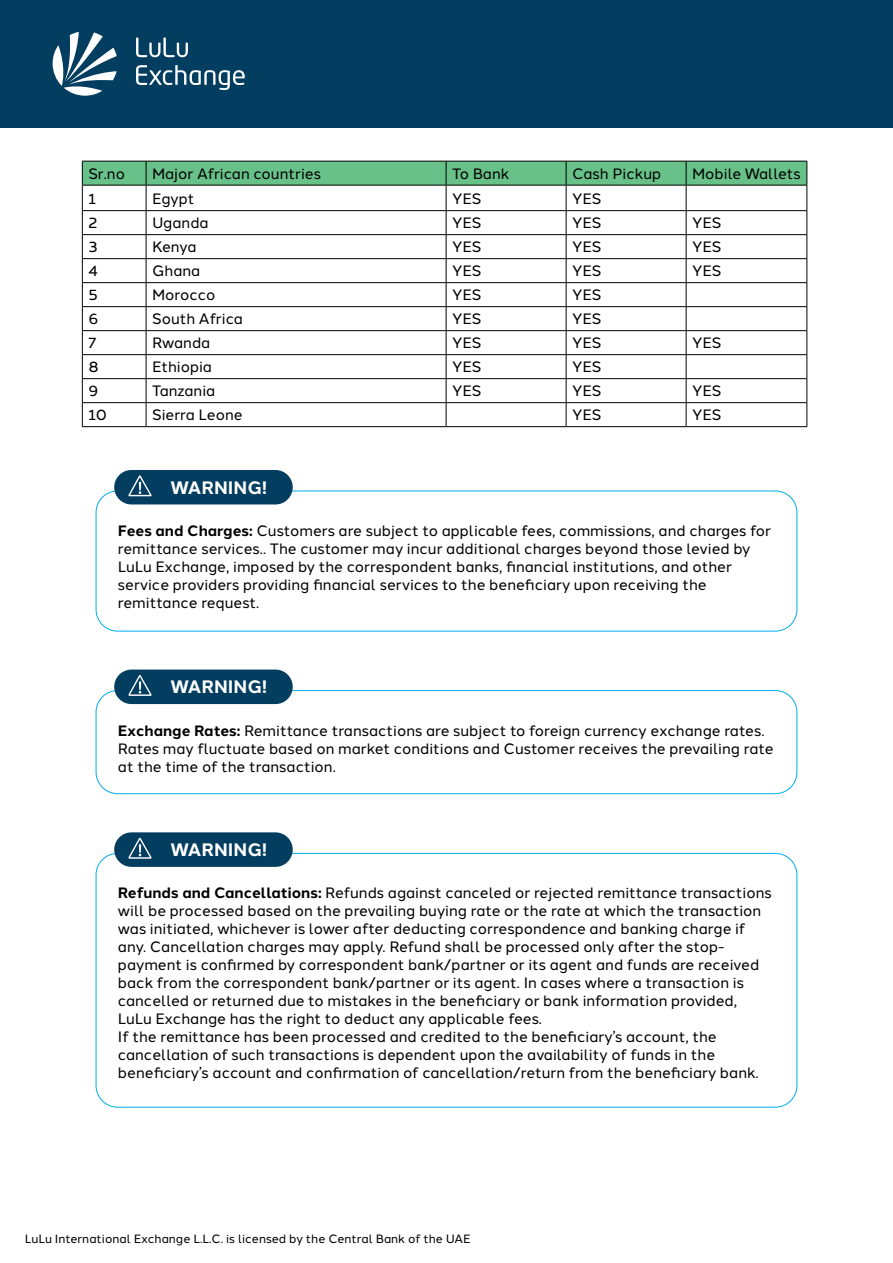
<style>
.page{position:relative;width:893px;height:1263px;background:#fff}
.page>*{position:absolute;margin:0;border:0;box-sizing:border-box;transform-origin:0 0}
.t1{font:700 18px "Halcom";color:#fff}
.t2{font:15px/18px "Halcom";color:#000001}
.t3{font:12px "Halcom";color:#000001}
.s1{font-weight:700}
</style>
<div class="page">
<div style="left:0;top:0;width:893px;height:128px;background:#033e61"></div>
<svg style="left:136px;top:38px;width:109px;height:52px"></svg>
<svg style="left:53px;top:32px;width:64px;height:64px"></svg>
<svg style="left:82px;top:161px;width:725px;height:265px"></svg>
<hr style="left:82px;top:426px;width:64px;height:1px;background:#000001">
<hr style="left:146px;top:426px;width:300px;height:1px;background:#000001">
<hr style="left:446px;top:426px;width:120px;height:1px;background:#000001">
<hr style="left:566px;top:426px;width:120px;height:1px;background:#000001">
<hr style="left:686px;top:426px;width:121px;height:1px;background:#000001">
<div style="left:96px;top:491px;width:701px;height:140px;border:1px solid #00aeef;border-radius:22px"></div>
<div style="left:96px;top:690px;width:701px;height:104px;border:1px solid #00aeef;border-radius:22px"></div>
<div style="left:114px;top:470px;width:179px;height:34px;background:#033e61;border-radius:17px"></div>
<div style="left:114px;top:669px;width:179px;height:35px;background:#033e61;border-radius:17px"></div>
<div style="left:114px;top:832px;width:179px;height:35px;background:#033e61;border-radius:17px"></div>
<svg style="left:128px;top:475px;width:24px;height:21px"></svg>
<svg style="left:128px;top:675px;width:24px;height:21px"></svg>
<svg style="left:128px;top:838px;width:24px;height:21px"></svg>
<p class="t2" style="left:88px;top:163px;width:38px">Sr.no</p>
<p class="t2" style="left:152px;top:163px;width:170px">Major African countries</p>
<p class="t2" style="left:452px;top:163px;width:59px">To Bank</p>
<p class="t2" style="left:572px;top:163px;width:90px">Cash Pickup</p>
<p class="t2" style="left:692px;top:163px;width:110px">Mobile Wallets</p>
<p class="t2" style="left:88px;top:188px;width:9px">1</p>
<p class="t2" style="left:152px;top:188px;width:44px">Egypt</p>
<p class="t2" style="left:452px;top:188px;width:31px">YES</p>
<p class="t2" style="left:572px;top:188px;width:31px">YES</p>
<p class="t2" style="left:88px;top:213px;width:11px">2</p>
<p class="t2" style="left:152px;top:213px;width:58px">Uganda</p>
<p class="t2" style="left:452px;top:213px;width:31px">YES</p>
<p class="t2" style="left:572px;top:213px;width:31px">YES</p>
<p class="t2" style="left:692px;top:213px;width:31px">YES</p>
<p class="t2" style="left:88px;top:237px;width:11px">3</p>
<p class="t2" style="left:152px;top:237px;width:46px">Kenya</p>
<p class="t2" style="left:452px;top:237px;width:31px">YES</p>
<p class="t2" style="left:572px;top:237px;width:31px">YES</p>
<p class="t2" style="left:692px;top:237px;width:31px">YES</p>
<p class="t2" style="left:88px;top:261px;width:11px">4</p>
<p class="t2" style="left:152px;top:261px;width:50px">Ghana</p>
<p class="t2" style="left:452px;top:261px;width:31px">YES</p>
<p class="t2" style="left:572px;top:261px;width:31px">YES</p>
<p class="t2" style="left:692px;top:261px;width:31px">YES</p>
<p class="t2" style="left:88px;top:285px;width:11px">5</p>
<p class="t2" style="left:152px;top:285px;width:65px">Morocco</p>
<p class="t2" style="left:452px;top:285px;width:31px">YES</p>
<p class="t2" style="left:572px;top:285px;width:31px">YES</p>
<p class="t2" style="left:88px;top:309px;width:11px">6</p>
<p class="t2" style="left:152px;top:309px;width:92px">South Africa</p>
<p class="t2" style="left:452px;top:309px;width:31px">YES</p>
<p class="t2" style="left:572px;top:309px;width:31px">YES</p>
<p class="t2" style="left:88px;top:333px;width:9px">7</p>
<p class="t2" style="left:152px;top:333px;width:60px">Rwanda</p>
<p class="t2" style="left:452px;top:333px;width:31px">YES</p>
<p class="t2" style="left:572px;top:333px;width:31px">YES</p>
<p class="t2" style="left:692px;top:333px;width:31px">YES</p>
<p class="t2" style="left:88px;top:357px;width:12px">8</p>
<p class="t2" style="left:152px;top:357px;width:61px">Ethiopia</p>
<p class="t2" style="left:452px;top:357px;width:31px">YES</p>
<p class="t2" style="left:572px;top:357px;width:31px">YES</p>
<p class="t2" style="left:88px;top:381px;width:11px">9</p>
<p class="t2" style="left:152px;top:381px;width:65px">Tanzania</p>
<p class="t2" style="left:452px;top:381px;width:31px">YES</p>
<p class="t2" style="left:572px;top:381px;width:31px">YES</p>
<p class="t2" style="left:692px;top:381px;width:31px">YES</p>
<p class="t2" style="left:88px;top:405px;width:20px">10</p>
<p class="t2" style="left:152px;top:405px;width:92px">Sierra Leone</p>
<p class="t2" style="left:572px;top:405px;width:31px">YES</p>
<p class="t2" style="left:692px;top:405px;width:31px">YES</p>
<p class="t1" style="left:170px;top:473px;width:98px">WARNING!</p>
<p class="t2" style="left:118px;top:520px;width:655px"><span class="s1">Fees and Charges:</span> Customers are subject to applicable fees, commissions, and charges for remittance services.. The customer may incur additional charges beyond those levied by LuLu Exchange, imposed by the correspondent banks, financial institutions, and other service providers providing financial services to the beneficiary upon receiving the remittance request.</p>
<p class="t1" style="left:170px;top:672px;width:98px">WARNING!</p>
<p class="t2" style="left:118px;top:720px;width:657px"><span class="s1">Exchange Rates:</span> Remittance transactions are subject to foreign currency exchange rates.<br>Rates may fluctuate based on market conditions and Customer receives the prevailing rate at the time of the transaction.</p>
<p class="t1" style="left:170px;top:835px;width:98px">WARNING!</p>
<p class="t2" style="left:118px;top:883px;width:655px"><span class="s1">Refunds and Cancellations:</span> Refunds against canceled or rejected remittance transactions will be processed based on the prevailing buying rate or the rate at which the transaction was initiated, whichever is lower after deducting correspondence and banking charge if any. Cancellation charges may apply. Refund shall be processed only after the stop&shy;payment is confirmed by correspondent bank/partner or its agent and funds are received back from the correspondent bank/partner or its agent. In cases where a transaction is cancelled or returned due to mistakes in the beneficiary or bank information provided, LuLu Exchange has the right to deduct any applicable fees.<br>If the remittance has been processed and credited to the beneficiary’s account, the cancellation of such transactions is dependent upon the availability of funds in the beneficiary’s account and confirmation of cancellation/return from the beneficiary bank.</p>
<p class="t3" style="left:25px;top:1229px;width:447px">LuLu International Exchange L.L.C. is licensed by the Central Bank of the UAE</p>
</div>
